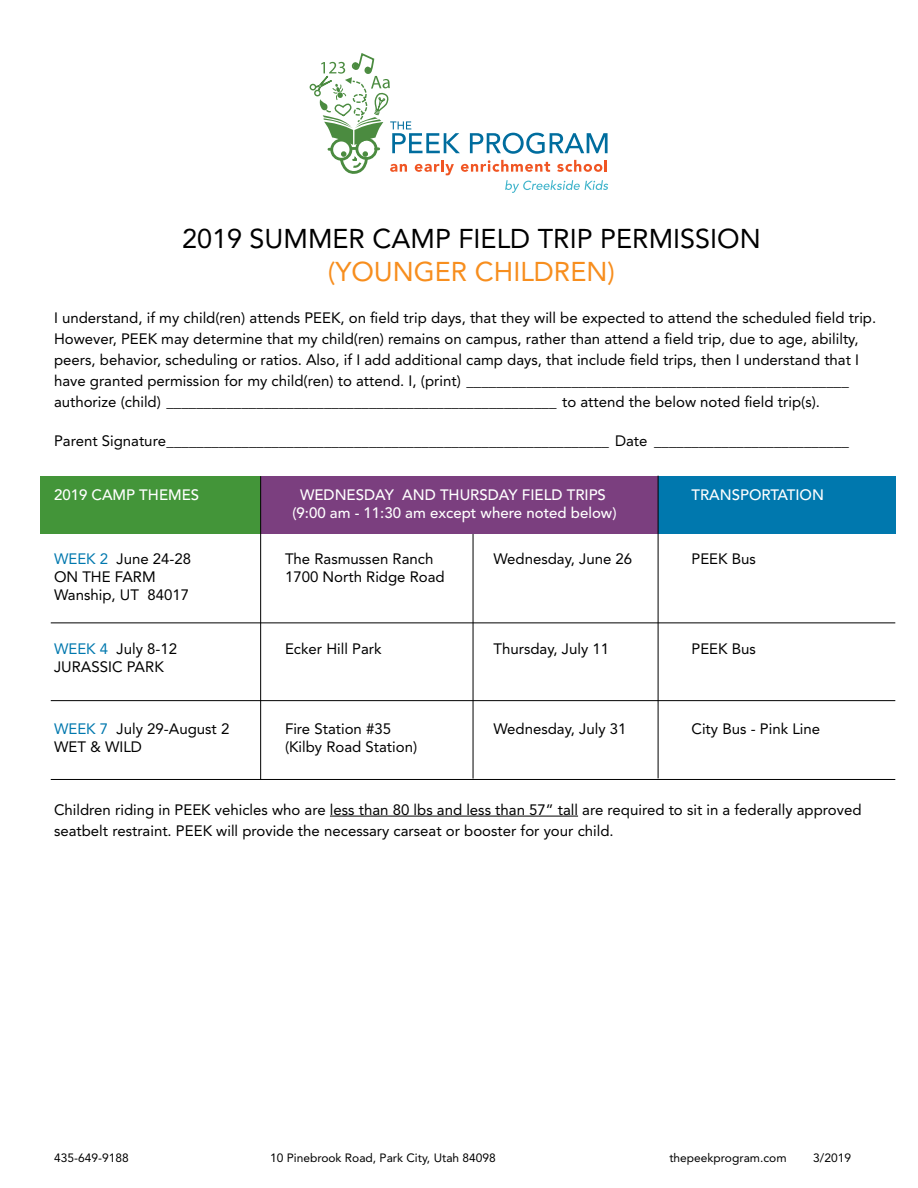
<style>
.page{position:relative;width:918px;height:1188px;background:#fff}
.page>*{position:absolute;margin:0;border:0;box-sizing:border-box;transform-origin:0 0}
.t1{font:27px "Avenir";color:#000}
.t2{font:27px "Avenir";color:#f78e1e}
.t3{font:15px/21px "Avenir";color:#000}
.t4{font:500 15px "Avenir";color:#fff}
.t5{font:12px "Avenir";color:#000}
.s1{color:#0078ae}
</style>
<div class="page">
<hr style="left:473px;top:519px;width:1px;height:260px;background:#000">
<div style="left:250px;top:476px;width:414px;height:58px;background:#7b3f7f"></div>
<div style="left:658px;top:476px;width:237px;height:58px;background:#0078ae"></div>
<div style="left:40px;top:476px;width:221px;height:58px;background:#439539"></div>
<hr style="left:330px;top:816px;width:248px;height:1px;background:#000">
<hr style="left:658px;top:476px;width:1px;height:302px;background:#000">
<hr style="left:51px;top:622px;width:844px;height:1px;background:#000">
<hr style="left:51px;top:700px;width:844px;height:1px;background:#000">
<hr style="left:51px;top:779px;width:844px;height:1px;background:#000">
<hr style="left:260px;top:476px;width:1px;height:304px;background:#000">
<svg style="left:309px;top:53px;width:299px;height:140px"></svg>
<h1 class="t1" style="left:182px;top:223px;width:580px">2019 SUMMER CAMP FIELD TRIP PERMISSION</h1>
<h1 class="t2" style="left:328px;top:256px;width:289px">(YOUNGER CHILDREN)</h1>
<p class="t3" style="left:54px;top:307px;width:824px">I understand, if my child(ren) attends PEEK, on field trip days, that they will be expected to attend the scheduled field trip.<br>However, PEEK may determine that my child(ren) remains on campus, rather than attend a field trip, due to age, abililty, peers, behavior, scheduling or ratios. Also, if I add additional camp days, that include field trips, then I understand that I have granted permission for my child(ren) to attend. I, (print) ___________________________________________________ authorize (child) ____________________________________________________ to attend the below noted field trip(s).</p>
<p class="t3" style="left:54px;top:430px;width:796px">Parent Signature___________________________________________________________ Date __________________________</p>
<p class="t4" style="left:54px;top:486px;width:147px">2019 CAMP THEMES</p>
<p class="t4" style="left:300px;top:486px;width:307px">WEDNESDAY AND THURSDAY FIELD TRIPS</p>
<p class="t4" style="left:692px;top:486px;width:134px">TRANSPORTATION</p>
<p class="t4" style="left:292px;top:504px;width:326px">(9:00 am - 11:30 am except where noted below)</p>
<p class="t3" style="left:54px;top:549px;width:139px"><span class="s1">WEEK 2</span> June 24-28</p>
<p class="t3" style="left:285px;top:549px;width:150px">The Rasmussen Ranch</p>
<p class="t3" style="left:494px;top:549px;width:140px">Wednesday, June 26</p>
<p class="t3" style="left:692px;top:549px;width:66px">PEEK Bus</p>
<p class="t3" style="left:54px;top:567px;width:103px">ON THE FARM</p>
<p class="t3" style="left:285px;top:567px;width:161px">1700 North Ridge Road</p>
<p class="t3" style="left:54px;top:585px;width:137px">Wanship, UT 84017</p>
<p class="t3" style="left:54px;top:639px;width:125px"><span class="s1">WEEK 4</span> July 8-12</p>
<p class="t3" style="left:285px;top:639px;width:98px">Ecker Hill Park</p>
<p class="t3" style="left:494px;top:639px;width:117px">Thursday, July 11</p>
<p class="t3" style="left:692px;top:639px;width:66px">PEEK Bus</p>
<p class="t3" style="left:54px;top:657px;width:111px">JURASSIC PARK</p>
<p class="t3" style="left:54px;top:718px;width:177px"><span class="s1">WEEK 7</span> July 29-August 2</p>
<p class="t3" style="left:285px;top:718px;width:108px">Fire Station #35</p>
<p class="t3" style="left:494px;top:718px;width:134px">Wednesday, July 31</p>
<p class="t3" style="left:692px;top:718px;width:130px">City Bus - Pink Line</p>
<p class="t3" style="left:54px;top:736px;width:90px">WET &amp; WILD</p>
<p class="t3" style="left:285px;top:736px;width:134px">(Kilby Road Station)</p>
<p class="t3" style="left:54px;top:799px;width:809px">Children riding in PEEK vehicles who are less than 80 lbs and less than 57” tall are required to sit in a federally approved seatbelt restraint. PEEK will provide the necessary carseat or booster for your child.</p>
<p class="t5" style="left:54px;top:1151px;width:76px">435-649-9188</p>
<p class="t5" style="left:270px;top:1151px;width:227px">10 Pinebrook Road, Park City, Utah 84098</p>
<p class="t5" style="left:669px;top:1151px;width:119px">thepeekprogram.com</p>
<p class="t5" style="left:813px;top:1151px;width:39px">3/2019</p>
</div>
